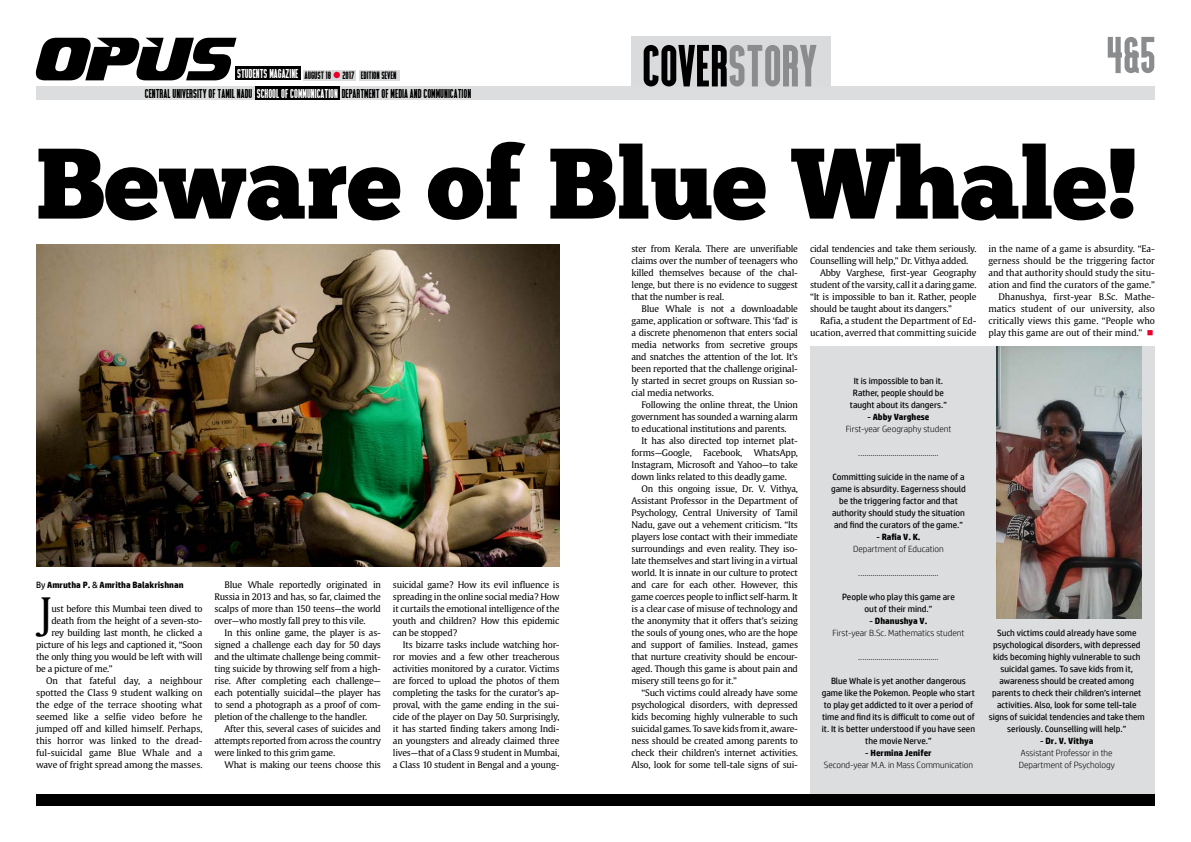
<style>
.page{position:relative;width:1191px;height:842px;background:#fff}
.page>*{position:absolute;margin:0;border:0;box-sizing:border-box;transform-origin:0 0}
.t1{font:100px "Chunk Five";color:#000}
.t2{font:61px "Infinite Justice";color:#000}
.t3{font:60.7px "Bold Testament";color:#000}
.t4{font:53px "Bold Testament";color:#8a8c8e}
.t5{font:41.7px "Gulliver";color:#000}
.t6{font:13.2px "Bold Testament";color:#000}
.t7{font:13.2px "Bold Testament";color:#fff}
.t8{font:11px "Bold Testament";color:#000}
.t9{font:9px/12px "Gulliver";letter-spacing:-.02em;color:#000;text-align:justify}
.t10{font:9px/12px "HP Simplified";color:#000;text-align:center}
.t11{font:9px/12px "Gulliver";color:#000;text-align:right}
.t12{font:300 9px/12px "HP Simplified";color:#000;text-align:center}
.t13{font:700 9px "HP Simplified";color:#000}
.s1{color:#eb0029}
.s2{color:#fff}
.s3{color:#8a8c8e}
.s4{font-weight:400}
.s5{font-weight:700}
</style>
<div class="page">
<div style="left:255px;top:86px;width:86px;height:14px;background:#000"></div>
<div style="left:340px;top:86px;width:815px;height:14px;background:#dcddde"></div>
<div style="left:36px;top:86px;width:219px;height:14px;background:#dcddde"></div>
<div style="left:359px;top:70px;width:40px;height:10px;background:#dadbdc"></div>
<div style="left:631px;top:36px;width:199px;height:50px;background:#dadbdc"></div>
<div style="left:304px;top:70px;width:52px;height:10px;background:#dadbdc"></div>
<div style="left:236px;top:67px;width:65px;height:13px;background:#000"></div>
<img style="left:36px;top:245px;width:523px;height:321px">
<div style="left:810px;top:346px;width:345px;height:456px;background:#dcddde"></div>
<img style="left:996px;top:346px;width:145px;height:272px">
<div style="left:36px;top:794px;width:1119px;height:12px;background:#000"></div>
<h2 class="t2" style="left:32px;top:26px;width:198px">OPUS</h2>
<h3 class="t7" style="left:237px;top:66px;width:118px">STUDENTS MAGAZINE <sub>AUGUST</sub> <sub>18</sub> <span class="s1">●</span> <sub>2017</sub></h3>
<p class="t8" style="left:361px;top:69px;width:37px">EDITION SEVEN</p>
<h3 class="t6" style="left:145px;top:86px;width:328px">CENTRAL UNIVERSITY OF TAMIL NADU <span class="s2">SCHOOL OF COMMUNICATION</span> DEPARTMENT OF MEDIA AND COMMUNICATION</h3>
<h3 class="t3" style="left:643px;top:31px;width:176px">COVER<span class="s3">STORY</span></h3>
<h3 class="t4" style="left:1107px;top:25px;width:51px">4&amp;5</h3>
<h1 class="t1" style="left:36px;top:137px;width:1103px">Beware of Blue Whale!</h1>
<p class="t13" style="left:36px;top:579px;width:149px"><span class="s4">By</span> Amrutha P. <span class="s4">&amp;</span> Amritha Balakrishnan</p>
<h3 class="t5" style="left:39px;top:587px;width:14px">J</h3>
<p class="t9" style="left:51px;top:603px;width:153px">ust before this Mumbai teen dived to</p>
<p class="t9" style="left:51px;top:615px;width:153px">death from the height of a seven-sto-</p>
<p class="t9" style="left:51px;top:627px;width:153px">rey building last month, he clicked a</p>
<p class="t9" style="left:36px;top:639px;width:168px">picture of his legs and captioned it, “Soon</p>
<p class="t9" style="left:36px;top:651px;width:168px">the only thing you would be left with will</p>
<p class="t9" style="left:36px;top:663px;width:78px">be a picture of me.”</p>
<p class="t11" style="left:46px;top:675px;width:158px">On that fateful day, a neighbour</p>
<p class="t11" style="left:36px;top:687px;width:168px">spotted the Class 9 student walking on</p>
<p class="t11" style="left:36px;top:699px;width:168px">the edge of the terrace shooting what</p>
<p class="t11" style="left:36px;top:711px;width:168px">seemed like a selfie video before he</p>
<p class="t11" style="left:36px;top:723px;width:168px">jumped off and killed himself. Perhaps,</p>
<p class="t11" style="left:36px;top:735px;width:168px">this horror was linked to the dread-</p>
<p class="t11" style="left:36px;top:747px;width:168px">ful-suicidal game Blue Whale and a</p>
<p class="t11" style="left:36px;top:759px;width:168px">wave of fright spread among the masses.</p>
<p class="t9" style="left:214px;top:579px;width:168px;text-indent:10px">Blue Whale reportedly originated in Russia in 2013 and has, so far, claimed the scalps of more than 150 teens—the world over—who mostly fall prey to this vile.</p>
<p class="t9" style="left:214px;top:627px;width:168px;text-indent:10px">In this online game, the player is as&shy;signed a challenge each day for 50 days and the ultimate challenge being commit&shy;ting suicide by throwing self from a high&shy;rise. After completing each challenge— each potentially suicidal—the player has to send a photograph as a proof of com&shy;pletion of the challenge to the handler.</p>
<p class="t9" style="left:214px;top:723px;width:168px;text-indent:10px">After this, several cases of suicides and attempts reported from across the country were linked to this grim game.</p>
<p class="t9" style="left:224px;top:759px;width:158px">What is making our teens choose this</p>
<p class="t9" style="left:393px;top:579px;width:168px">suicidal game? How its evil influence is spreading in the online social media? How it curtails the emotional intelligence of the youth and children? How this epidemic can be stopped?</p>
<p class="t9" style="left:393px;top:639px;width:168px;text-indent:10px">Its bizarre tasks include watching hor&shy;ror movies and a few other treacherous activities monitored by a curator. Victims are forced to upload the photos of them completing the tasks for the curator’s ap&shy;proval, with the game ending in the sui&shy;cide of the player on Day 50. Surprisingly, it has started finding takers among Indi&shy;an youngsters and already claimed three lives—that of a Class 9 student in Mumbai, a Class 10 student in Bengal and a young-</p>
<p class="t9" style="left:631px;top:243px;width:168px">ster from Kerala. There are unverifiable claims over the number of teenagers who killed themselves because of the chal&shy;lenge, but there is no evidence to suggest that the number is real.</p>
<p class="t9" style="left:631px;top:303px;width:168px;text-indent:10px">Blue Whale is not a downloadable game, application or software. This ‘fad’ is a discrete phenomenon that enters social media networks from secretive groups and snatches the attention of the lot. It’s been reported that the challenge original&shy;ly started in secret groups on Russian so&shy;cial media networks.</p>
<p class="t9" style="left:631px;top:399px;width:168px;text-indent:10px">Following the online threat, the Union government has sounded a warning alarm to educational institutions and parents.</p>
<p class="t9" style="left:631px;top:435px;width:168px;text-indent:10px">It has also directed top internet plat&shy;forms—Google,</p>
<p class="t9" style="left:631px;top:447px;width:168px;text-indent:122px">WhatsApp, Instagram, Microsoft and Yahoo—to take down links related to this deadly game.</p>
<p class="t9" style="left:631px;top:483px;width:168px;text-indent:10px">On this ongoing issue, Dr. V. Vithya, Assistant Professor in the Department of Psychology, Central University of Tamil Nadu, gave out a vehement criticism. “Its players lose contact with their immediate surroundings and even reality. They iso&shy;late themselves and start living in a virtual world. It is innate in our culture to protect and care for each other. However, this game coerces people to inflict self-harm. It is a clear case of misuse of technology and the anonymity that it offers that’s seizing the souls of young ones, who are the hope and support of families. Instead, games that nurture creativity should be encour&shy;aged. Though this game is about pain and misery still teens go for it.”</p>
<p class="t9" style="left:631px;top:686px;width:168px;text-indent:10px">“Such victims could already have some psychological disorders, with depressed kids becoming highly vulnerable to such suicidal games. To save kids from it, aware&shy;ness should be created among parents to check their children’s internet activities.<br>Also, look for some tell-tale signs of sui-</p>
<p class="t9" style="left:703px;top:447px;width:41px">Facebook,</p>
<p class="t9" style="left:810px;top:242px;width:168px">cidal tendencies and take them seriously.</p>
<p class="t9" style="left:810px;top:254px;width:160px">Counselling will help,” Dr. Vithya added.</p>
<p class="t9" style="left:820px;top:266px;width:158px">Abby Varghese, first-year Geography</p>
<p class="t9" style="left:810px;top:278px;width:168px">student of the varsity, call it a daring game.</p>
<p class="t9" style="left:810px;top:290px;width:168px">“It is impossible to ban it. Rather, people</p>
<p class="t9" style="left:810px;top:302px;width:144px">should be taught about its dangers.”</p>
<p class="t11" style="left:820px;top:314px;width:158px">Rafia, a student the Department of Ed-</p>
<p class="t11" style="left:810px;top:326px;width:168px">ucation, averred that committing suicide</p>
<p class="t10" style="left:850px;top:375px;width:99px">It is impossible to ban it.<br>Rather, people should be taught about its dangers.”</p>
<p class="t12" style="left:845px;top:411px;width:107px"><span class="s4">-</span> <span class="s5">Abby Varghese<br></span>First-year Geography student</p>
<p class="t12" style="left:858px;top:447px;width:82px">........................................</p>
<p class="t10" style="left:831px;top:471px;width:136px">Committing suicide in the name of a game is absurdity. Eagerness should be the triggering factor and that authority should study the situation and find the curators of the game.”</p>
<p class="t12" style="left:853px;top:531px;width:92px"><span class="s4">-</span> <span class="s5">Rafia V. K.<br></span>Department of Education</p>
<p class="t12" style="left:858px;top:567px;width:82px">........................................</p>
<p class="t10" style="left:842px;top:591px;width:114px">People who play this game are out of their mind.”</p>
<p class="t12" style="left:832px;top:615px;width:133px"><span class="s4">-</span> <span class="s5">Dhanushya V.<br></span>First-year B.Sc. Mathematics student</p>
<p class="t12" style="left:858px;top:651px;width:82px">........................................</p>
<p class="t10" style="left:822px;top:675px;width:155px">Blue Whale is yet another dangerous game like the Pokemon. People who start to play get addicted to it over a period of time and find its is difficult to come out of it. It is better understood if you have seen the movie Nerve.”</p>
<p class="t12" style="left:823px;top:747px;width:151px"><span class="s4">-</span> <span class="s5">Hermina Jenifer<br></span>Second-year M.A. in Mass Communication</p>
<p class="t11" style="left:988px;top:242px;width:168px">in the name of a game is absurdity. “Ea&shy;gerness should be the triggering factor and that authority should study the situ&shy;ation and find the curators of the game.” Dhanushya, first-year B.Sc. Mathe&shy;matics student of our university, also critically views this game. “People who play this game are out of their mind.” <span class="s1">■</span></p>
<p class="t10" style="left:988px;top:627px;width:158px">Such victims could already have some psychological disorders, with depressed kids becoming highly vulnerable to such suicidal games. To save kids from it, awareness should be created among parents to check their children’s internet activities. Also, look for some tell-tale signs of suicidal tendencies and take them seriously. Counselling will help.”</p>
<p class="t12" style="left:1018px;top:735px;width:98px"><span class="s4">-</span> <span class="s5">Dr. V. Vithya<br></span>Assistant Professor in the<br>Department of Psychology</p>
</div>
